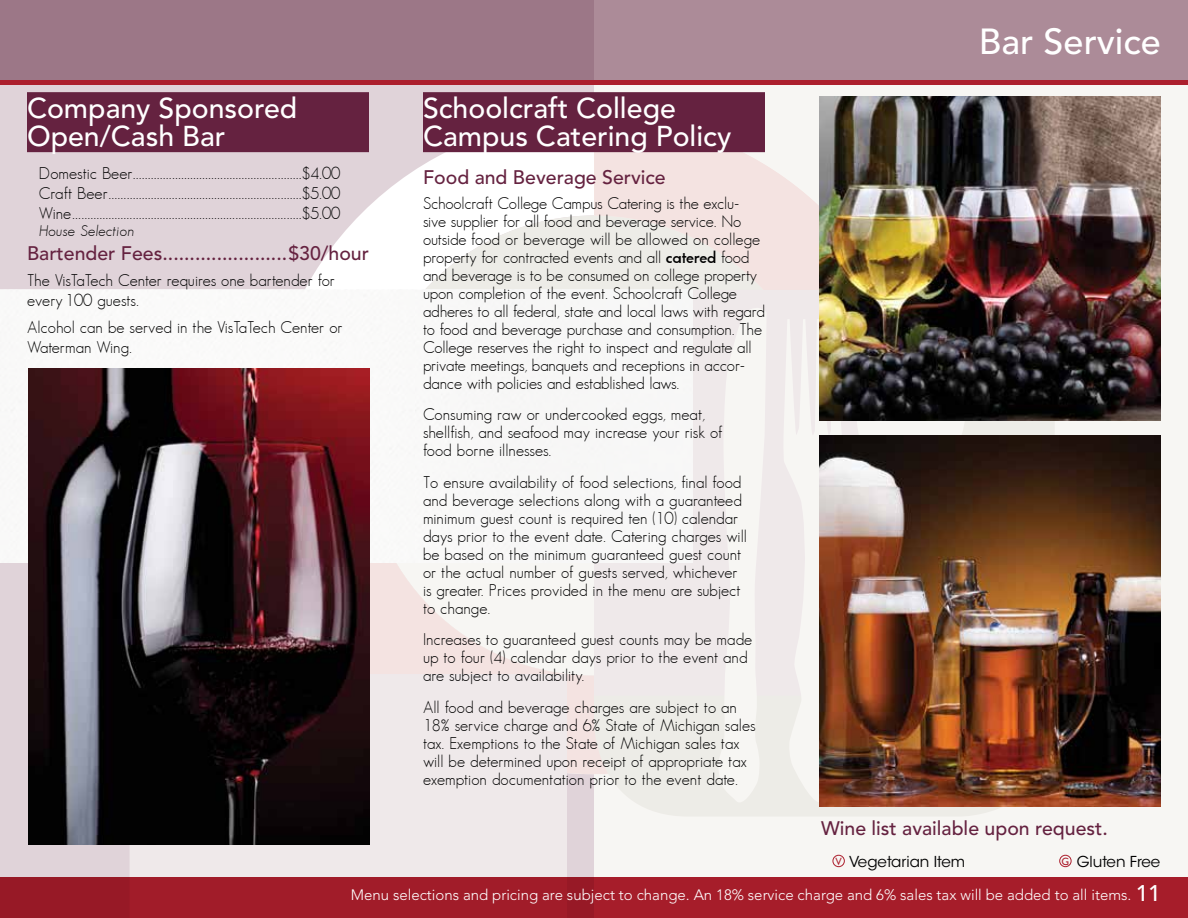
<style>
.page{position:relative;width:1188px;height:918px;background:#f7f6f3}
.page>*{position:absolute;margin:0;border:0;box-sizing:border-box;transform-origin:0 0}
.t1{font:500 36px "Avenir LT Std";color:#fff}
.t2{font:500 28.5px/28.5px "Avenir LT Std";color:#fff}
.t3{font:500 19.5px "Avenir LT Std";color:#652240}
.t4{font:16.5px/18px "Bougan S Si";color:#000}
.t5{font:300 15px "Avenir LT Std";color:#fff}
.t6{font:15px "ITC Avant Garde Std";color:#000}
.t7{font:italic 15px "Bougan S Si";color:#000}
.s1{font-weight:600}
.s2{font-family:"Gill Sans";font-size:10.5px;color:#ac1f2d}
.s3{font-weight:500;font-size:22.5px}
</style>
<div class="page">
<div style="left:0;top:0;width:594px;height:918px;background:#e0d3d9"></div>
<svg style="left:266px;top:152px;width:343px;height:622px"></svg>
<div style="left:130px;top:674px;width:437px;height:204px;background:#efe9ea"></div>
<div style="left:594px;top:290px;width:461px;height:527px;background:#efe9ea;border-radius:94px"></div>
<svg style="left:594px;top:152px;width:225px;height:138px;fill:#f4e3e1"></svg>
<svg style="left:719px;top:308px;width:47px;height:494px"></svg>
<svg style="left:784px;top:319px;width:184px;height:483px"></svg>
<div style="left:0;top:290px;width:692px;height:273px;background:#f8f8f7"></div>
<div style="left:0;top:0;width:1188px;height:81px;background:#a4818f"></div>
<div style="left:832px;top:855px;width:13px;height:12px;border:1px solid #ac1f2d;border-radius:50%"></div>
<div style="left:1059px;top:855px;width:13px;height:12px;border:1px solid #ac1f2d;border-radius:50%"></div>
<div style="left:0;top:80px;width:1188px;height:5px;background:#ac1f2d"></div>
<div style="left:0;top:878px;width:1188px;height:40px;background:linear-gradient(to right,#9c1a27,#a91e2b)"></div>
<div style="left:27px;top:92px;width:342px;height:60px;background:#652240"></div>
<img style="left:819px;top:96px;width:342px;height:324px">
<img style="left:819px;top:435px;width:342px;height:372px">
<div style="left:423px;top:92px;width:342px;height:60px;background:#652240"></div>
<img style="left:28px;top:369px;width:342px;height:476px">
<h2 class="t2" style="left:27px;top:94px;width:272px">Company Sponsored<br>Open/Cash Bar</h2>
<p class="t4" style="left:39px;top:164px;width:303px;line-height:19.8px;text-align:justify">Domestic Beer........................................................$4.00<br>Craft Beer................................................................$5.00<br>Wine............................................................................$5.00</p>
<p class="t7" style="left:39px;top:222px;width:97px">House Selection</p>
<p class="t3" style="left:27px;top:242px;width:343px">Bartender Fees.......................$30/hour</p>
<p class="t4" style="left:27px;top:271px;width:310px;line-height:19.8px">The VisTaTech Center requires one bartender for every 100 guests.</p>
<p class="t4" style="left:27px;top:317px;width:317px;line-height:19.8px">Alcohol can be served in the VisTaTech Center or<br>Waterman Wing.</p>
<h2 class="t2" style="left:423px;top:94px;width:310px">Schoolcraft College<br>Campus Catering Policy</h2>
<p class="t3" style="left:423px;top:166px;width:244px">Food and Beverage Service</p>
<p class="t4" style="left:423px;top:194px;width:343px">Schoolcraft College Campus Catering is the exclu&shy;sive supplier for all food and beverage service. No outside food or beverage will be allowed on college property for contracted events and all <span class="s1">catered</span> food and beverage is to be consumed on college property upon completion of the event. Schoolcraft College adheres to all federal, state and local laws with regard to food and beverage purchase and consumption. The College reserves the right to inspect and regulate all private meetings, banquets and receptions in accor&shy;dance with policies and established laws.</p>
<p class="t4" style="left:423px;top:405px;width:301px">Consuming raw or undercooked eggs, meat, shellfish, and seafood may increase your risk of food borne illnesses.</p>
<p class="t4" style="left:423px;top:473px;width:326px">To ensure availability of food selections, final food and beverage selections along with a guaranteed minimum guest count is required ten (10) calendar days prior to the event date. Catering charges will be based on the minimum guaranteed guest count or the actual number of guests served, whichever is greater. Prices provided in the menu are subject to change.</p>
<p class="t4" style="left:423px;top:630px;width:331px">Increases to guaranteed guest counts may be made up to four (4) calendar days prior to the event and are subject to availability.</p>
<p class="t4" style="left:423px;top:698px;width:334px">All food and beverage charges are subject to an 18% service charge and 6% State of Michigan sales tax. Exemptions to the State of Michigan sales tax will be determined upon receipt of appropriate tax exemption documentation prior to the event date.</p>
<h1 class="t1" style="left:979px;top:21px;width:184px">Bar Service</h1>
<p class="t3" style="left:821px;top:817px;width:288px">Wine list available upon request.</p>
<p class="t6" style="left:835px;top:853px;width:131px"><span class="s2">V</span> Vegetarian Item</p>
<p class="t6" style="left:1061px;top:853px;width:101px"><sup>G</sup> Gluten Free</p>
<p class="t5" style="left:351px;top:886px;width:812px">Menu selections and pricing are subject to change. An 18% service charge and 6% sales tax will be added to all items. <span class="s3">11</span></p>
</div>
